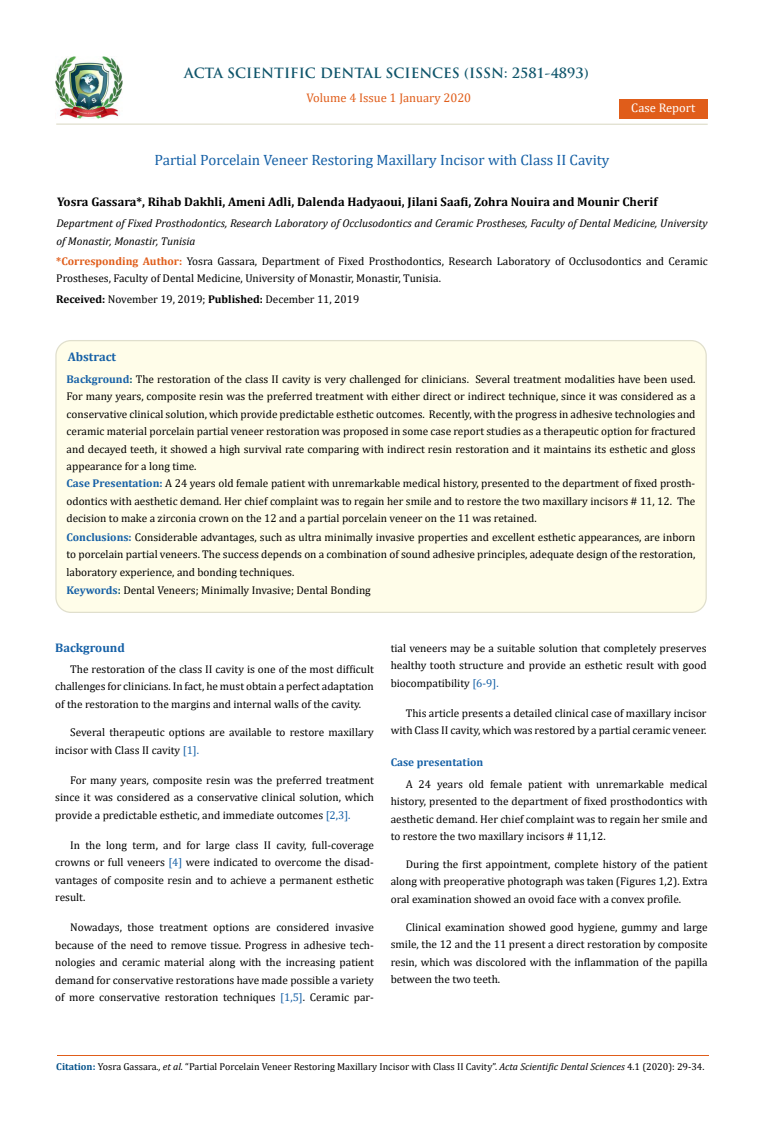
<style>
.page{position:relative;width:764px;height:1140px;background:#fff}
.page>*{position:absolute;margin:0;border:0;box-sizing:border-box;transform-origin:0 0}
.t1{font:15px "Cambria";color:#1560a6}
.t2{font:700 13.75px "Trajan Pro";color:#0e546a}
.t3{font:700 12.5px "Cambria";color:#000}
.t4{font:12.5px "Cambria";color:#e05d1a}
.t5{font:700 12.5px "Cambria";color:#1560a6}
.t6{font:12.5px "Cambria";color:#fff}
.t7{font:11.25px/17.5px "Cambria";color:#000;text-align:justify}
.t8{font:italic 11.25px/17.5px "Cambria";color:#000}
.t9{font:700 11.25px "Cambria";color:#1560a6}
.t10{font:10px "Cambria";color:#000}
.s1{font-weight:700;color:#e05d1a}
.s2{font-weight:700}
.s3{font-weight:700;color:#1560a6}
.s4{font-weight:700;color:#0e546a}
.s5{color:#1560a6}
.s6{font-weight:700;color:#035089}
.s7{font-style:italic}
</style>
<div class="page">
<img style="left:56px;top:57px;width:66px;height:61px">
<div style="left:619px;top:99px;width:88px;height:20px;background:#e05d1a"></div>
<div style="left:56px;top:341px;width:650px;height:271px;background:#fffde9;border-radius:15px"></div>
<hr style="left:56px;top:123px;width:651px;height:2px;background:#e0dfcd">
<hr style="left:57px;top:1055px;width:651px;height:1px;background:#e05d1a">
<p class="t2" style="left:184px;top:64px;width:406px">ACTA SCIENTIFIC DENTAL SCIENCES (ISSN: 2581-4893)</p>
<p class="t4" style="left:306px;top:91px;width:166px">Volume 4 Issue 1 January 2020</p>
<p class="t6" style="left:631px;top:100px;width:65px">Case Report</p>
<h1 class="t1" style="left:154px;top:151px;width:456px">Partial Porcelain Veneer Restoring Maxillary Incisor with Class II Cavity</h1>
<p class="t3" style="left:57px;top:193px;width:602px">Yosra Gassara*, Rihab Dakhli, Ameni Adli, Dalenda Hadyaoui, Jilani Saafi, Zohra Nouira and Mounir Cherif</p>
<p class="t8" style="left:56px;top:214px;width:653px">Department of Fixed Prosthodontics, Research Laboratory of Occlusodontics and Ceramic Prostheses, Faculty of Dental Medicine, University of Monastir, Monastir, Tunisia</p>
<p class="t7" style="left:56px;top:252px;width:653px"><span class="s1">*Corresponding Author:</span> Yosra Gassara, Department of Fixed Prosthodontics, Research Laboratory of Occlusodontics and Ceramic<br>Prostheses, Faculty of Dental Medicine, University of Monastir, Monastir, Tunisia.</p>
<p class="t7" style="left:56px;top:290px;width:304px"><span class="s2">Received:</span> November 19, 2019; <span class="s2">Published:</span> December 11, 2019</p>
<p class="t5" style="left:68px;top:348px;width:50px">Abstract</p>
<p class="t7" style="left:66px;top:370px;width:630px;text-align:left"><span class="s3">Background</span><span class="s4">:</span> The restoration of the class II cavity is very challenged for clinicians. Several treatment modalities have been used.<br>For many years, composite resin was the preferred treatment with either direct or indirect technique, since it was considered as a conservative clinical solution, which provide predictable esthetic outcomes. Recently, with the progress in adhesive technologies and ceramic material porcelain partial veneer restoration was proposed in some case report studies as a therapeutic option for fractured and decayed teeth, it showed a high survival rate comparing with indirect resin restoration and it maintains its esthetic and gloss appearance for a long time.<br><span class="s3">Case Presentation:</span> A 24 years old female patient with unremarkable medical history, presented to the department of fixed prosth&shy;odontics with aesthetic demand. Her chief complaint was to regain her smile and to restore the two maxillary incisors # 11, 12. The decision to make a zirconia crown on the 12 and a partial porcelain veneer on the 11 was retained.<br><span class="s3">Conclusions:</span> Considerable advantages, such as ultra minimally invasive properties and excellent esthetic appearances, are inborn to porcelain partial veneers. The success depends on a combination of sound adhesive principles, adequate design of the restoration, laboratory experience, and bonding techniques.</p>
<p class="t7" style="left:66px;top:581px;width:306px"><span class="s3">Keywords</span><span class="s4">:</span> Dental Veneers; Minimally Invasive; Dental Bonding</p>
<p class="t5" style="left:55px;top:639px;width:71px">Background</p>
<p class="t7" style="left:55px;top:660px;width:320px;text-indent:15px">The restoration of the class II cavity is one of the most difficult challenges for clinicians. In fact, he must obtain a perfect adaptation of the restoration to the margins and internal walls of the cavity.</p>
<p class="t7" style="left:55px;top:724px;width:320px;text-indent:15px">Several therapeutic options are available to restore maxillary incisor with Class II cavity <span class="s5">[1].</span></p>
<p class="t7" style="left:55px;top:771px;width:320px;text-indent:15px">For many years, composite resin was the preferred treatment since it was considered as a conservative clinical solution, which provide a predictable esthetic, and immediate outcomes <span class="s5">[2,3].</span></p>
<p class="t7" style="left:55px;top:836px;width:320px;text-indent:15px">In the long term, and for large class II cavity, full-coverage crowns or full veneers <span class="s5">[4]</span> were indicated to overcome the disad&shy;vantages of composite resin and to achieve a permanent esthetic result.</p>
<p class="t7" style="left:55px;top:919px;width:320px;text-indent:15px">Nowadays, those treatment options are considered invasive because of the need to remove tissue. Progress in adhesive tech&shy;nologies and ceramic material along with the increasing patient demand for conservative restorations have made possible a variety of more conservative restoration techniques <span class="s5">[1,5]</span>. Ceramic par-</p>
<p class="t7" style="left:391px;top:639px;width:317px">tial veneers may be a suitable solution that completely preserves healthy tooth structure and provide an esthetic result with good biocompatibility <span class="s5">[6-9].</span></p>
<p class="t7" style="left:391px;top:704px;width:317px;text-align:right">This article presents a detailed clinical case of maxillary incisor with Class II cavity, which was restored by a partial ceramic veneer.</p>
<p class="t9" style="left:391px;top:755px;width:94px">Case presentation</p>
<p class="t7" style="left:391px;top:775px;width:318px;text-indent:15px">A 24 years old female patient with unremarkable medical history, presented to the department of fixed prosthodontics with aesthetic demand. Her chief complaint was to regain her smile and to restore the two maxillary incisors # 11,12.</p>
<p class="t7" style="left:391px;top:855px;width:318px;text-indent:15px">During the first appointment, complete history of the patient along with preoperative photograph was taken (Figures 1,2). Extra oral examination showed an ovoid face with a convex profile.</p>
<p class="t7" style="left:391px;top:918px;width:318px;text-indent:15px">Clinical examination showed good hygiene, gummy and large smile, the 12 and the 11 present a direct restoration by composite resin, which was discolored with the inflammation of the papilla between the two teeth.</p>
<p class="t10" style="left:56px;top:1061px;width:650px"><span class="s6">Citation:</span> Yosra Gassara<span class="s7">., et al.</span> “Partial Porcelain Veneer Restoring Maxillary Incisor with Class II Cavity”. <span class="s7">Acta Scientific Dental Sciences</span> 4.1 (2020): 29-34.</p>
</div>
